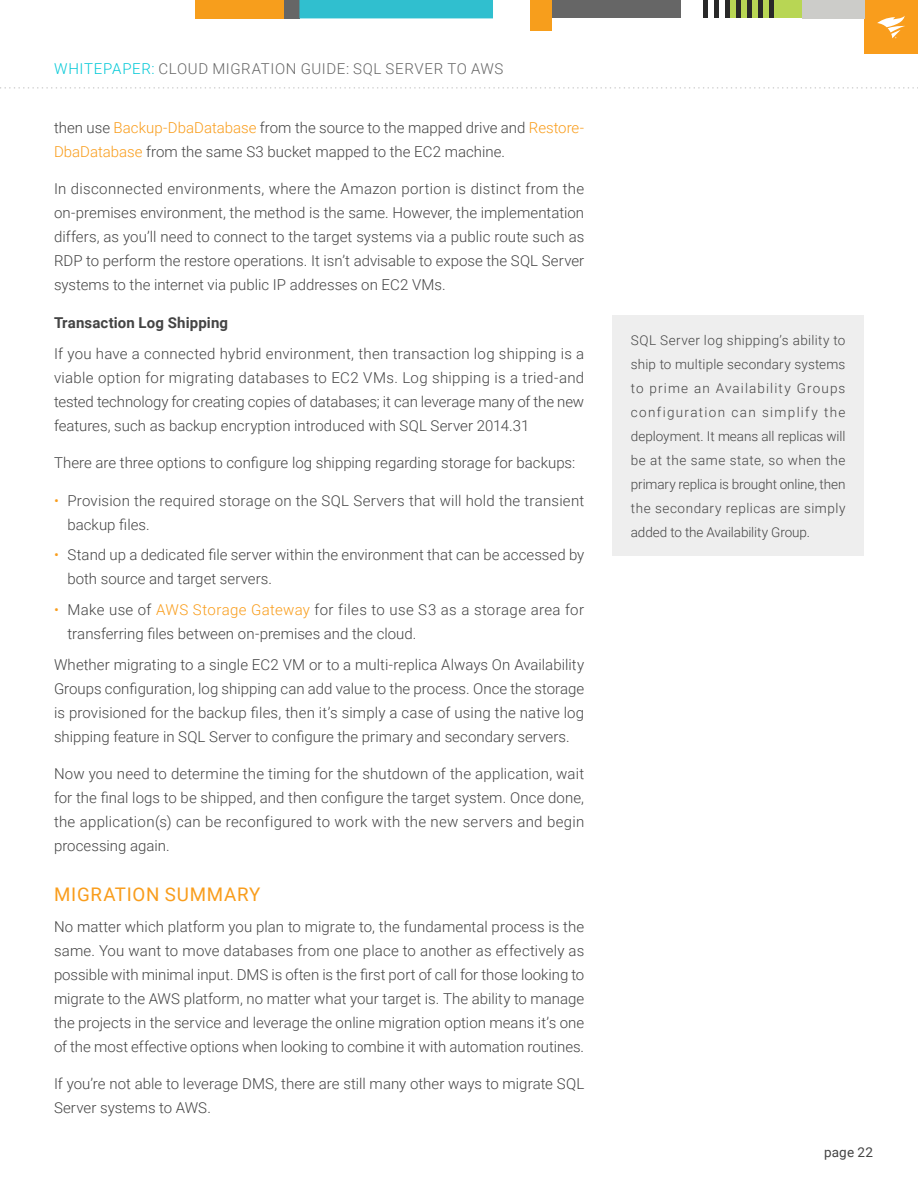
<style>
.page{position:relative;width:918px;height:1188px;background:#fff}
.page>*{position:absolute;margin:0;border:0;box-sizing:border-box;transform-origin:0 0}
.Section_Headline__h1{font:18.75px "Roboto";letter-spacing:.035em;color:#f99d1c}
.By_ensuring_you_carr{font:300 15px/24px "Roboto";color:#444}
.t1{font:300 15px "Roboto";letter-spacing:.045em;color:#666}
.Sub-Section_Headline{font:700 15px "Roboto";letter-spacing:.01em;color:#444}
.RR_Blue_Box_Call-out{font:300 13.5px/24px "Roboto";color:#444;text-align:justify}
.t2{font:13.5px "Roboto";letter-spacing:.01em;color:#444}
.s1{color:#04c9d7}
.s2{color:#f99d1c}
</style>
<div class="page">
<svg style="left:0;top:87px;width:918px;height:2px"></svg>
<div style="left:864px;top:0;width:54px;height:54px;background:#f99d1c"></div>
<svg style="left:877px;top:16px;width:28px;height:22px"></svg>
<div style="left:530px;top:0;width:151px;height:18px;background:#666"></div>
<div style="left:530px;top:0;width:22px;height:31px;background:#f79e1c"></div>
<div style="left:195px;top:0;width:89px;height:18px;background:#f79e1c"></div>
<div style="left:284px;top:0;width:15px;height:18px;background:#666"></div>
<div style="left:299px;top:0;width:194px;height:18px;background:#30bfcf"></div>
<div style="left:728px;top:0;width:116px;height:18px;background:#b8d654"></div>
<hr style="left:704px;top:0;width:4px;height:18px;background:#292929">
<hr style="left:715px;top:0;width:4px;height:18px;background:#292929">
<div style="left:725px;top:0;width:5px;height:18px;background:#292929"></div>
<div style="left:736px;top:0;width:5px;height:18px;background:#292929"></div>
<div style="left:747px;top:0;width:5px;height:18px;background:#292929"></div>
<div style="left:758px;top:0;width:5px;height:18px;background:#292929"></div>
<div style="left:769px;top:0;width:5px;height:18px;background:#292929"></div>
<div style="left:802px;top:0;width:62px;height:18px;background:#ccccc9"></div>
<div style="left:612px;top:315px;width:252px;height:241px;background:#eee"></div>
<p class="t1" style="left:54px;top:58px;width:451px"><span class="s1">WHITEPAPER:</span> CLOUD MIGRATION GUIDE: SQL SERVER TO AWS</p>
<p class="By_ensuring_you_carr" style="left:54px;top:115px;width:532px">then use <span class="s2">Backup-DbaDatabase</span> from the source to the mapped drive and <span class="s2">Restore-<br>DbaDatabase</span> from the same S3 bucket mapped to the EC2 machine.</p>
<p class="By_ensuring_you_carr" style="left:54px;top:176px;width:532px;text-align:justify">In disconnected environments, where the Amazon portion is distinct from the on-premises environment, the method is the same. However, the implementation differs, as you’ll need to connect to the target systems via a public route such as RDP to perform the restore operations. It isn’t advisable to expose the SQL Server systems to the internet via public IP addresses on EC2 VMs.</p>
<p class="Sub-Section_Headline" style="left:54px;top:312px;width:176px">Transaction Log Shipping</p>
<p class="By_ensuring_you_carr" style="left:54px;top:341px;width:532px;text-align:justify">If you have a connected hybrid environment, then transaction log shipping is a viable option for migrating databases to EC2 VMs. Log shipping is a tried-and tested technology for creating copies of databases; it can leverage many of the new features, such as backup encryption introduced with SQL Server 2014.31</p>
<p class="By_ensuring_you_carr" style="left:54px;top:450px;width:523px">There are three options to configure log shipping regarding storage for backups:</p>
<p class="By_ensuring_you_carr" style="left:68px;top:488px;width:518px;text-indent:-14px"><span class="s2">•</span> Provision the required storage on the SQL Servers that will hold the transient backup files.</p>
<p class="By_ensuring_you_carr" style="left:68px;top:542px;width:518px;text-indent:-14px"><span class="s2">•</span> Stand up a dedicated file server within the environment that can be accessed by both source and target servers.</p>
<p class="By_ensuring_you_carr" style="left:68px;top:597px;width:518px;text-indent:-14px"><span class="s2">•</span> Make use of <span class="s2">AWS Storage Gateway</span> for files to use S3 as a storage area for transferring files between on-premises and the cloud.</p>
<p class="By_ensuring_you_carr" style="left:54px;top:652px;width:532px;text-align:justify">Whether migrating to a single EC2 VM or to a multi-replica Always On Availability Groups configuration, log shipping can add value to the process. Once the storage is provisioned for the backup files, then it’s simply a case of using the native log shipping feature in SQL Server to configure the primary and secondary servers.</p>
<p class="By_ensuring_you_carr" style="left:54px;top:761px;width:532px;text-align:justify">Now you need to determine the timing for the shutdown of the application, wait for the final logs to be shipped, and then configure the target system. Once done, the application(s) can be reconfigured to work with the new servers and begin processing again.</p>
<p class="Section_Headline__h1" style="left:54px;top:881px;width:208px">MIGRATION SUMMARY</p>
<p class="By_ensuring_you_carr" style="left:54px;top:914px;width:532px;text-align:justify">No matter which platform you plan to migrate to, the fundamental process is the same. You want to move databases from one place to another as effectively as possible with minimal input. DMS is often is the first port of call for those looking to migrate to the AWS platform, no matter what your target is. The ability to manage the projects in the service and leverage the online migration option means it’s one of the most effective options when looking to combine it with automation routines.</p>
<p class="By_ensuring_you_carr" style="left:54px;top:1071px;width:532px">If you’re not able to leverage DMS, there are still many other ways to migrate SQL<br>Server systems to AWS.</p>
<p class="RR_Blue_Box_Call-out" style="left:631px;top:327px;width:216px">SQL Server log shipping’s ability to ship to multiple secondary systems to prime an Availability Groups configuration can simplify the deployment. It means all replicas will be at the same state, so when the primary replica is brought online, then the secondary replicas are simply added to the Availability Group.</p>
<p class="t2" style="left:824px;top:1143px;width:50px">page 22</p>
</div>
